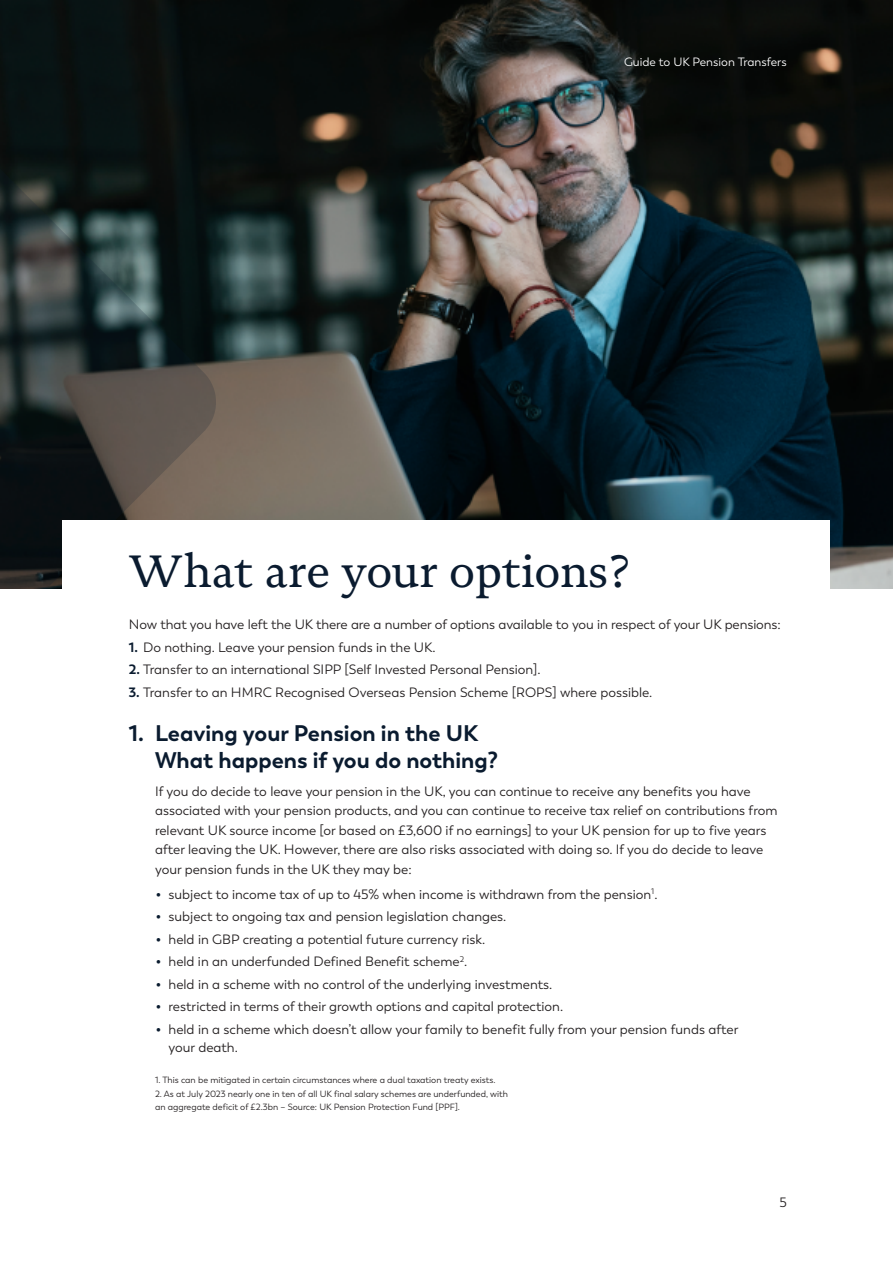
<style>
.page{position:relative;width:893px;height:1263px;background:#fff}
.page>*{position:absolute;margin:0;border:0;box-sizing:border-box;transform-origin:0 0}
.t1{font:45px "Novela";color:#0a1b2f}
.t2{font:700 22.5px "Trenda";color:#0a1b2f}
.t3{font:13.5px/19.5px "Trenda";color:#231f20}
.t4{font:12px "Trenda";color:#fff}
.t5{font:9px/13.5px "Trenda";color:#231f20}
.s1{font-weight:700;color:#0a1b2f}
.s2{font-size:19.5px;color:#0a1b2f}
</style>
<div class="page">
<img style="left:0;top:0;width:893px;height:588px">
<svg style="left:0;top:136px;width:216px;height:452px;background:#2c3230"></svg>
<div style="left:63px;top:521px;width:767px;height:165px;background:#fff"></div>
<p class="t4" style="left:624px;top:58px;width:164px">Guide to UK Pension Transfers</p>
<p class="t1" style="left:129px;top:553px;width:503px">What are your options?</p>
<p class="t3" style="left:129px;top:616px;width:653px">Now that you have left the UK there are a number of options available to you in respect of your UK pensions:</p>
<p class="t3" style="left:129px;top:638px;width:308px"><span class="s1">1.</span> Do nothing. Leave your pension funds in the UK.</p>
<p class="t3" style="left:129px;top:661px;width:413px"><span class="s1">2.</span> Transfer to an international SIPP [Self Invested Personal Pension].</p>
<p class="t3" style="left:129px;top:683px;width:525px"><span class="s1">3.</span> Transfer to an HMRC Recognised Overseas Pension Scheme [ROPS] where possible.</p>
<p class="t2" style="left:129px;top:725px;width:351px">1. Leaving your Pension in the UK</p>
<p class="t2" style="left:155px;top:752px;width:344px">What happens if you do nothing?</p>
<p class="t3" style="left:155px;top:782px;width:624px">If you do decide to leave your pension in the UK, you can continue to receive any benefits you have associated with your pension products, and you can continue to receive tax relief on contributions from relevant UK source income [or based on £3,600 if no earnings] to your UK pension for up to five years after leaving the UK. However, there are also risks associated with doing so. If you do decide to leave your pension funds in the UK they may be:</p>
<p class="t3" style="left:155px;top:886px;width:504px"><span class="s2">•</span> subject to income tax of up to 45% when income is withdrawn from the pension<sup>1</sup>.</p>
<p class="t3" style="left:155px;top:908px;width:353px"><span class="s2">•</span> subject to ongoing tax and pension legislation changes.</p>
<p class="t3" style="left:155px;top:931px;width:332px"><span class="s2">•</span> held in GBP creating a potential future currency risk.</p>
<p class="t3" style="left:155px;top:953px;width:314px"><span class="s2">•</span> held in an underfunded Defined Benefit scheme<sup>2</sup>.</p>
<p class="t3" style="left:155px;top:976px;width:399px"><span class="s2">•</span> held in a scheme with no control of the underlying investments.</p>
<p class="t3" style="left:155px;top:998px;width:410px"><span class="s2">•</span> restricted in terms of their growth options and capital protection.</p>
<p class="t3" style="left:155px;top:1021px;width:585px"><span class="s2">•</span> held in a scheme which doesn’t allow your family to benefit fully from your pension funds after</p>
<p class="t3" style="left:169px;top:1039px;width:71px">your death.</p>
<p class="t5" style="left:155px;top:1074px;width:342px">1. This can be mitigated in certain circumstances where a dual taxation treaty exists.</p>
<p class="t5" style="left:155px;top:1088px;width:354px">2. As at July 2023 nearly one in ten of all UK final salary schemes are underfunded, with an aggregate deficit of £2.3bn – Source: UK Pension Protection Fund [PPF].</p>
<p class="t3" style="left:779px;top:1194px;width:9px">5</p>
</div>
